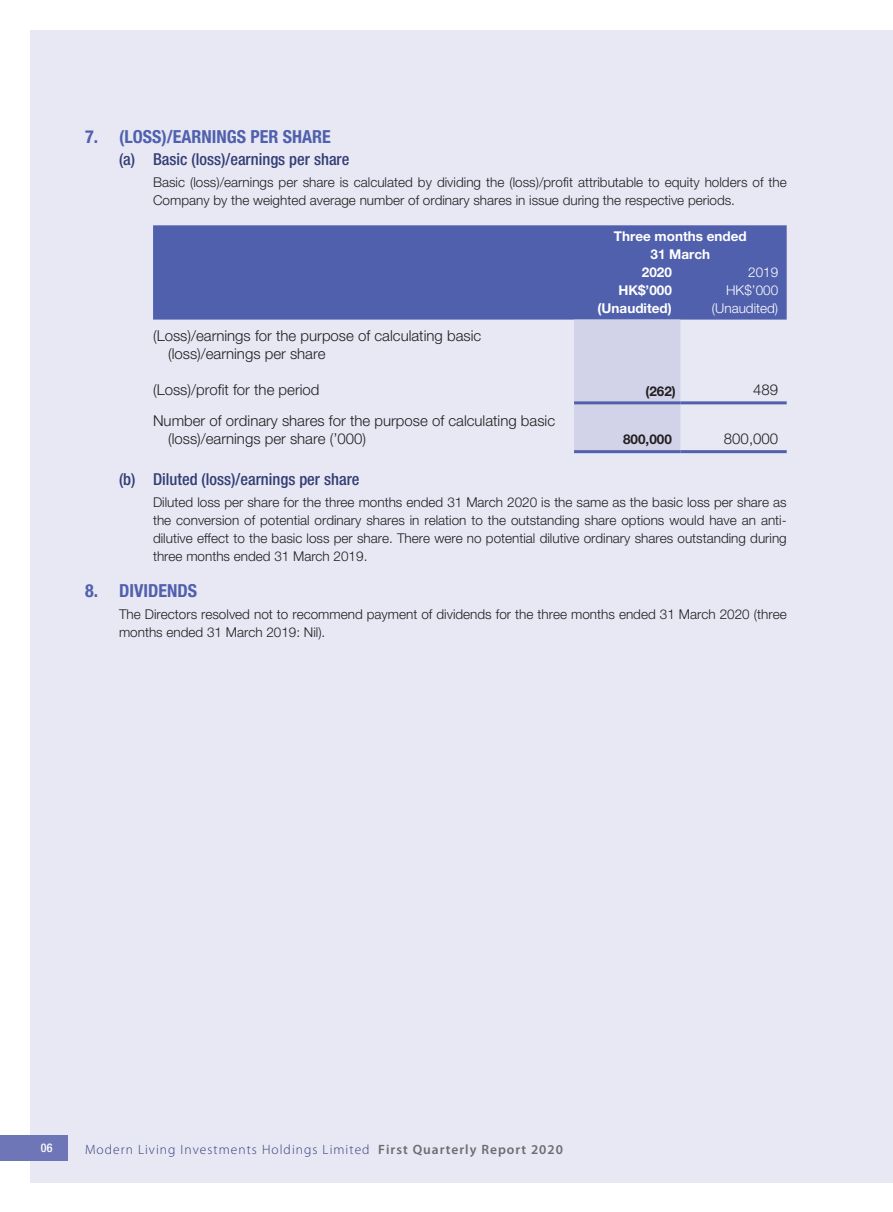
<style>
.page{position:relative;width:893px;height:1212px;background:#fff}
.page>*{position:absolute;margin:0;border:0;box-sizing:border-box;transform-origin:0 0}
._01_H1{font:700 condensed 18px "Helvetica Neue LT Std";color:#5060ac}
._02_H2{font:500 condensed 16.5px "Helvetica Neue LT Std";color:#343d75}
._50_Table_txt{font:300 15px "Helvetica Neue LT Std";color:#231f20}
._00_txt{font:300 13.5px/18px "Helvetica Neue LT Std";color:#231f20}
.t1{font:300 13.5px "Myriad Pro";letter-spacing:.075em;color:#343d75}
._50_Table_txt-2{font:700 13.5px "Helvetica Neue LT Std";color:#fff}
._50_Table_txt-3{font:300 13.5px "Helvetica Neue LT Std";color:#fff}
._50_Table_txt-4{font:700 13.5px "Helvetica Neue LT Std";color:#231f20}
.t2{font:500 condensed 12px "Helvetica Neue LT Std";color:#fff}
.s1{font-weight:600;color:#6c6d70}
</style>
<div class="page">
<div style="left:30px;top:30px;width:863px;height:1152px;background:#e7e8f4"></div>
<div style="left:0;top:1135px;width:68px;height:26px;background:#6f76b8"></div>
<div style="left:153px;top:225px;width:634px;height:95px;background:#5060ac"></div>
<div style="left:574px;top:320px;width:106px;height:130px;background:#d2d3e9"></div>
<hr style="left:574px;top:401px;width:106px;height:3px;background:#5060ac">
<hr style="left:680px;top:401px;width:107px;height:3px;background:#5060ac">
<hr style="left:574px;top:450px;width:106px;height:3px;background:#5060ac">
<hr style="left:680px;top:450px;width:107px;height:3px;background:#5060ac">
<p class="_01_H1" style="left:85px;top:125px;width:247px">7. (LOSS)/EARNINGS PER SHARE</p>
<p class="_02_H2" style="left:119px;top:149px;width:232px">(a) Basic (loss)/earnings per share</p>
<p class="_00_txt" style="left:153px;top:173px;width:635px">Basic (loss)/earnings per share is calculated by dividing the (loss)/profit attributable to equity holders of the<br>Company by the weighted average number of ordinary shares in issue during the respective periods.</p>
<p class="_50_Table_txt-2" style="left:614px;top:228px;width:135px">Three months ended</p>
<p class="_50_Table_txt-2" style="left:650px;top:246px;width:61px">31 March</p>
<p class="_50_Table_txt-2" style="left:642px;top:264px;width:32px">2020</p>
<p class="_50_Table_txt-3" style="left:748px;top:264px;width:32px">2019</p>
<p class="_50_Table_txt-2" style="left:618px;top:282px;width:55px">HK$’000</p>
<p class="_50_Table_txt-3" style="left:726px;top:282px;width:54px">HK$’000</p>
<p class="_50_Table_txt-2" style="left:598px;top:300px;width:76px">(Unaudited)</p>
<p class="_50_Table_txt-3" style="left:712px;top:300px;width:68px">(Unaudited)</p>
<p class="_50_Table_txt" style="left:153px;top:327px;width:330px">(Loss)/earnings for the purpose of calculating basic</p>
<p class="_50_Table_txt" style="left:168px;top:345px;width:159px">(loss)/earnings per share</p>
<p class="_50_Table_txt" style="left:153px;top:381px;width:168px">(Loss)/profit for the period</p>
<p class="_50_Table_txt-4" style="left:645px;top:382px;width:32px">(262)</p>
<p class="_50_Table_txt" style="left:753px;top:381px;width:27px">489</p>
<p class="_50_Table_txt" style="left:153px;top:412px;width:404px">Number of ordinary shares for the purpose of calculating basic</p>
<p class="_50_Table_txt" style="left:168px;top:430px;width:200px">(loss)/earnings per share (’000)</p>
<p class="_50_Table_txt-4" style="left:623px;top:431px;width:50px">800,000</p>
<p class="_50_Table_txt" style="left:724px;top:430px;width:56px">800,000</p>
<p class="_02_H2" style="left:119px;top:469px;width:242px">(b) Diluted (loss)/earnings per share</p>
<p class="_00_txt" style="left:153px;top:493px;width:635px;text-align:justify">Diluted loss per share for the three months ended 31 March 2020 is the same as the basic loss per share as the conversion of potential ordinary shares in relation to the outstanding share options would have an anti&shy;dilutive effect to the basic loss per share. There were no potential dilutive ordinary shares outstanding during three months ended 31 March 2019.</p>
<p class="_01_H1" style="left:85px;top:579px;width:113px">8. DIVIDENDS</p>
<p class="_00_txt" style="left:119px;top:605px;width:669px">The Directors resolved not to recommend payment of dividends for the three months ended 31 March 2020 (three months ended 31 March 2019: Nil).</p>
<p class="t2" style="left:41px;top:1141px;width:13px">06</p>
<p class="t1" style="left:85px;top:1141px;width:479px">Modern Living Investments Holdings Limited <span class="s1">First Quarterly Report 2020</span></p>
</div>
